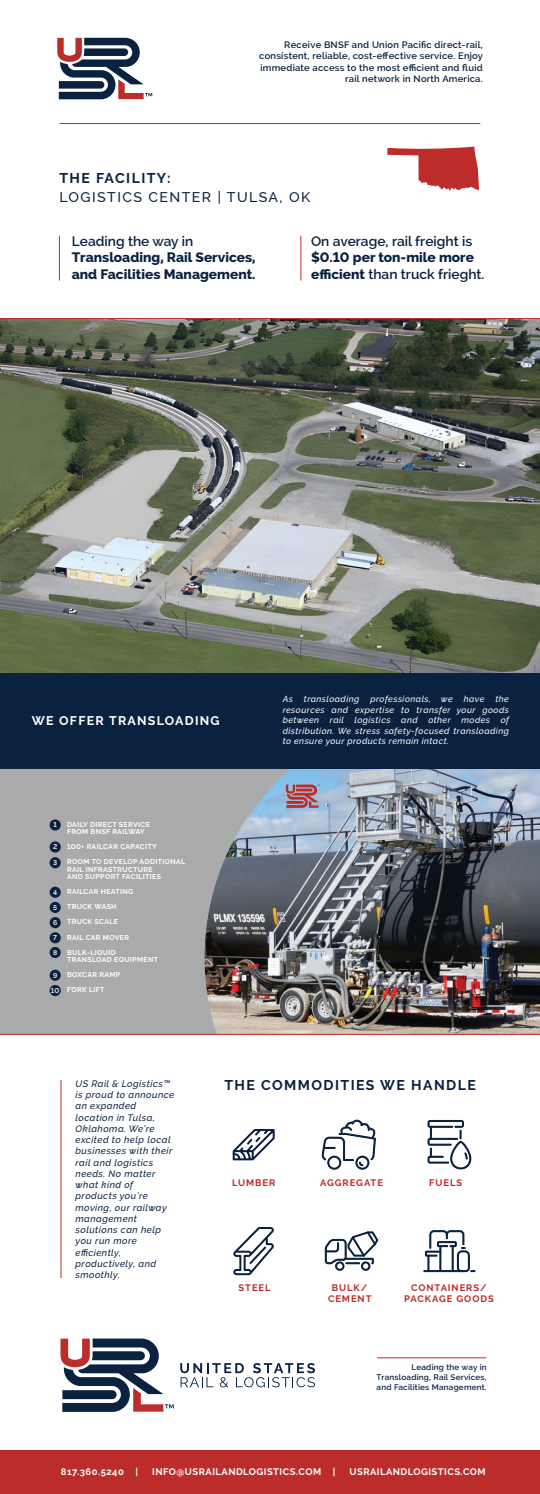
<style>
.page{position:relative;width:540px;height:1494px;background:#fff}
.page>*{position:absolute;margin:0;border:0;box-sizing:border-box;transform-origin:0 0}
.t1{font:700 14.12px "Raleway";letter-spacing:.1em;color:#0a213f}
.t2{font:500 14.12px "Raleway";letter-spacing:.1em;color:#0a213f}
.t3{font:800 13.75px/16.5px "Raleway";color:#0a213f}
.t4{font:600 13.75px "Raleway";color:#0a213f}
.t5{font:700 12.5px "Raleway";letter-spacing:.1em;color:#fff}
.t6{font:700 9.5px "Raleway";letter-spacing:.05em;color:#fff}
.t7{font:italic 500 9.38px/11.2px "Raleway";letter-spacing:.05em;color:#0a213f}
.t8{font:600 9.38px/11.2px "Raleway";letter-spacing:.025em;color:#0a213f;text-align:right}
.t9{font:700 9.38px/11.2px "Raleway";letter-spacing:.1em;color:#bc2c2b;text-align:center}
.t10{font:italic 500 8.75px/10.5px "Raleway";letter-spacing:.05em;color:#fff;text-align:justify}
.t11{font:600 8.12px/9.8px "Raleway";letter-spacing:.025em;color:#0a213f;text-align:justify}
.t12{font:700 7px/15.1px "Raleway";letter-spacing:.05em;color:#fff}
.t13{font:700 7px/14.8px "Raleway";color:#e6e7e9}
.s1{font-weight:600}
</style>
<div class="page">
<img style="left:0;top:319px;width:540px;height:354px">
<div style="left:0;top:1450px;width:540px;height:44px;background:#bc2c2b"></div>
<div style="left:0;top:768px;width:540px;height:267px;background:#a9aaab"></div>
<img style="left:205px;top:768px;width:335px;height:266px">
<svg style="left:286px;top:785px;width:34px;height:23px"></svg>
<div style="left:50px;top:819px;width:11px;height:12px;background:#0a213f;border-radius:50%"></div>
<div style="left:50px;top:841px;width:11px;height:12px;background:#0a213f;border-radius:50%"></div>
<div style="left:50px;top:857px;width:11px;height:11px;background:#0a213f;border-radius:50%"></div>
<div style="left:50px;top:887px;width:11px;height:11px;background:#0a213f;border-radius:50%"></div>
<div style="left:50px;top:917px;width:11px;height:11px;background:#0a213f;border-radius:50%"></div>
<div style="left:50px;top:902px;width:11px;height:11px;background:#0a213f;border-radius:50%"></div>
<div style="left:50px;top:932px;width:11px;height:11px;background:#0a213f;border-radius:50%"></div>
<div style="left:50px;top:947px;width:11px;height:11px;background:#0a213f;border-radius:50%"></div>
<div style="left:50px;top:970px;width:11px;height:11px;background:#0a213f;border-radius:50%"></div>
<div style="left:50px;top:985px;width:11px;height:11px;background:#0a213f;border-radius:50%"></div>
<svg style="left:57px;top:38px;width:95px;height:61px"></svg>
<hr style="left:60px;top:123px;width:420px;height:1px;background:#bc2c2b">
<hr style="left:59px;top:236px;width:1px;height:45px;background:#bc2c2b">
<hr style="left:300px;top:236px;width:1px;height:45px;background:#bc2c2b">
<hr style="left:0;top:318px;width:540px;height:1px;background:#bc2c2b">
<div style="left:0;top:673px;width:540px;height:95px;background:#0a213f"></div>
<hr style="left:0;top:1034px;width:540px;height:1px;background:#bc2c2b">
<svg style="left:180px;top:1363px;width:135px;height:24px"></svg>
<svg style="left:61px;top:1339px;width:113px;height:73px"></svg>
<hr style="left:377px;top:1357px;width:109px;height:1px;background:#bc2c2b">
<hr style="left:61px;top:1080px;width:1px;height:198px;background:#bc2c2b">
<svg style="left:387px;top:147px;width:92px;height:44px"></svg>
<svg style="left:234px;top:1227px;width:40px;height:48px"></svg>
<svg style="left:428px;top:1120px;width:43px;height:49px"></svg>
<svg style="left:322px;top:1120px;width:54px;height:50px"></svg>
<svg style="left:233px;top:1129px;width:42px;height:31px"></svg>
<svg style="left:325px;top:1231px;width:53px;height:40px"></svg>
<div style="left:424px;top:1270px;width:40px;height:2px;border:1px solid #0a213f"></div>
<svg style="left:425px;top:1230px;width:50px;height:42px"></svg>
<p class="t8" style="left:259px;top:39px;width:225px">Receive BNSF and Union Pacific direct-rail, consistent, reliable, cost-effective service. Enjoy immediate access to the most efficient and fluid rail network in North America.</p>
<h1 class="t1" style="left:59px;top:170px;width:113px">THE FACILITY:</h1>
<h1 class="t2" style="left:59px;top:189px;width:252px">LOGISTICS CENTER | TULSA, OK</h1>
<h2 class="t4" style="left:72px;top:233px;width:123px">Leading the way in</h2>
<h2 class="t3" style="left:72px;top:249px;width:185px">Transloading, Rail Services, and Facilities Management.</h2>
<h2 class="t4" style="left:311px;top:233px;width:163px">On average, rail freight is</h2>
<h2 class="t3" style="left:311px;top:249px;width:175px">$0.10 per ton-mile more efficient <span class="s1">than truck frieght.</span></h2>
<h3 class="t5" style="left:32px;top:713px;width:189px">WE OFFER TRANSLOADING</h3>
<p class="t12" style="left:67px;top:820px;width:84px;line-height:7.5px">DAILY DIRECT SERVICE<br>FROM BNSF RAILWAY</p>
<p class="t12" style="left:67px;top:839px;width:120px">100+ RAILCAR CAPACITY<br>ROOM TO DEVELOP ADDITIONAL</p>
<p class="t12" style="left:67px;top:866px;width:95px;line-height:7.5px">RAIL INFRASTRUCTURE<br>AND SUPPORT FACILITIES</p>
<p class="t12" style="left:67px;top:884px;width:68px">RAILCAR HEATING<br>TRUCK WASH<br>TRUCK SCALE<br>RAIL CAR MOVER<br>BULK-LIQUID</p>
<p class="t12" style="left:67px;top:952px;width:93px">TRANSLOAD EQUIPMENT<br>BOXCAR RAMP<br>FORK LIFT</p>
<p class="t13" style="left:53px;top:817px;width:5px">1</p>
<p class="t13" style="left:53px;top:839px;width:6px">2</p>
<p class="t13" style="left:53px;top:855px;width:6px">3</p>
<p class="t13" style="left:53px;top:885px;width:6px">4</p>
<p class="t13" style="left:53px;top:915px;width:6px">6</p>
<p class="t13" style="left:53px;top:900px;width:5px">5</p>
<p class="t13" style="left:53px;top:930px;width:6px">7<br>8</p>
<p class="t13" style="left:51px;top:967px;width:10px;line-height:15.3px;text-align:center">9<br>10</p>
<p class="t10" style="left:283px;top:694px;width:12px">As</p>
<p class="t10" style="left:304px;top:694px;width:57px">transloading</p>
<p class="t10" style="left:370px;top:694px;width:84px">professionals, we</p>
<p class="t10" style="left:464px;top:694px;width:22px">have</p>
<p class="t10" style="left:283px;top:694px;width:228px;text-indent:213px">the resources and expertise to transfer your goods between rail logistics and other modes of distribution. We stress safety-focused transloading to ensure your products remain intact.</p>
<p class="t7" style="left:76px;top:1078px;width:96px">US Rail &amp; Logistics™</p>
<h1 class="t1" style="left:224px;top:1077px;width:253px">THE COMMODITIES WE HANDLE</h1>
<p class="t7" style="left:76px;top:1089px;width:100px">is proud to announce an expanded location in Tulsa,<br>Oklahoma. We’re excited to help local businesses with their rail and logistics needs. No matter what kind of products you’re moving, our railway management solutions can help you run more efficiently, productively, and smoothly.</p>
<p class="t9" style="left:232px;top:1177px;width:45px">LUMBER</p>
<p class="t9" style="left:320px;top:1177px;width:64px">AGGREGATE</p>
<p class="t9" style="left:429px;top:1177px;width:35px">FUELS</p>
<p class="t9" style="left:239px;top:1282px;width:34px">STEEL</p>
<p class="t9" style="left:328px;top:1282px;width:45px">BULK/<br>CEMENT</p>
<p class="t9" style="left:404px;top:1282px;width:91px">CONTAINERS/<br>PACKAGE GOODS</p>
<p class="t11" style="left:376px;top:1363px;width:112px;text-indent:35px">Leading the way in Transloading, Rail Services, and Facilities Management.</p>
<p class="t6" style="left:61px;top:1466px;width:79px">817.360.5240 |</p>
<p class="t6" style="left:152px;top:1466px;width:185px">INFO@USRAILANDLOGISTICS.COM |</p>
<p class="t6" style="left:349px;top:1466px;width:138px">USRAILANDLOGISTICS.COM</p>
</div>
